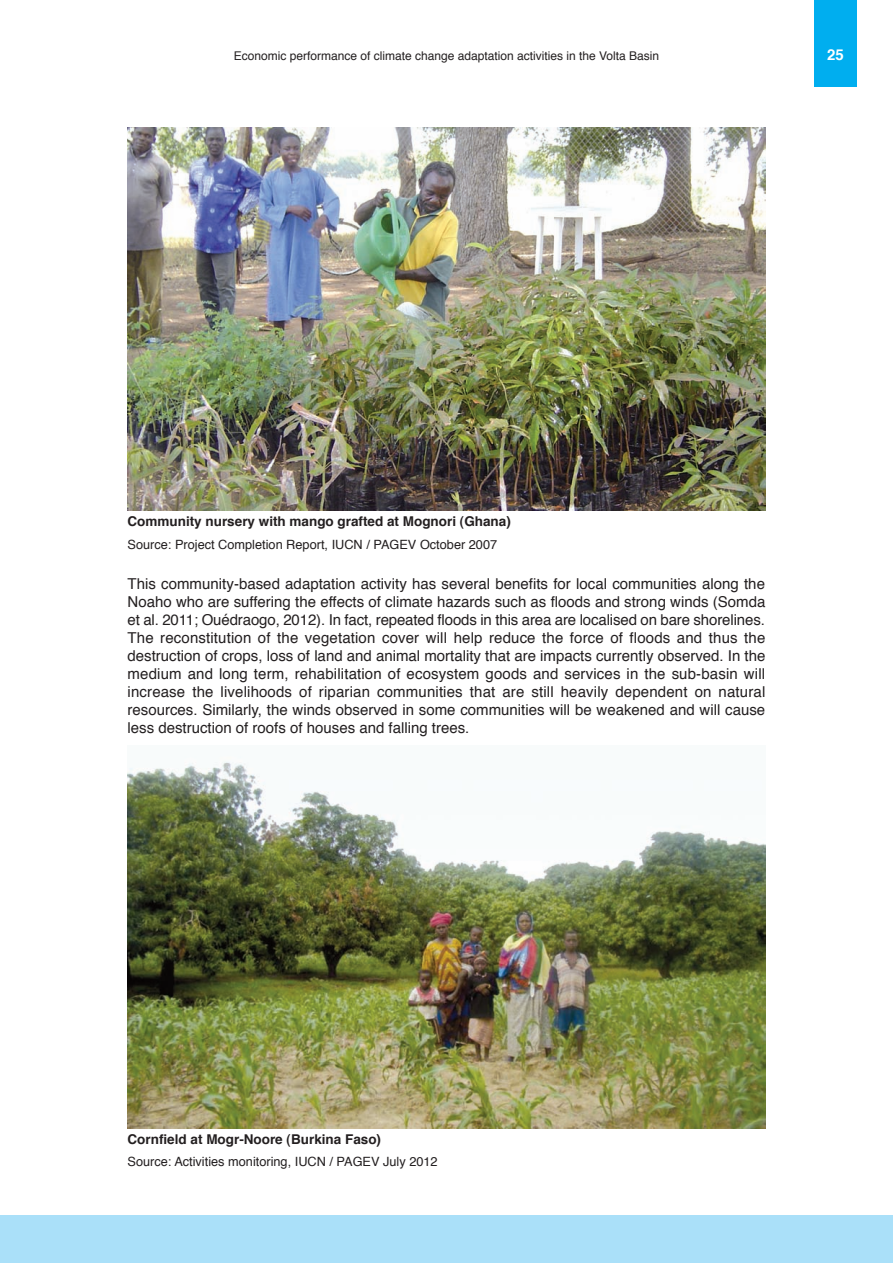
<style>
.page{position:relative;width:893px;height:1263px;background:#fff}
.page>*{position:absolute;margin:0;border:0;box-sizing:border-box;transform-origin:0 0}
.t1{font:15px/18px "Helvetica";color:#231f20;text-align:justify}
.t2{font:700 15px "Helvetica";color:#fff}
.t3{font:700 13.5px "Helvetica";color:#231f20}
.t4{font:12.75px "Helvetica";color:#231f20}
.t5{font:12px "Helvetica";color:#231f20}
</style>
<div class="page">
<img style="left:128px;top:762px;width:637px;height:366px">
<div style="left:814px;top:0;width:43px;height:86px;background:#00aeef"></div>
<div style="left:0;top:1215px;width:893px;height:48px;background:#aae0f9"></div>
<img style="left:128px;top:128px;width:637px;height:382px">
<p class="t5" style="left:234px;top:50px;width:427px">Economic performance of climate change adaptation activities in the Volta Basin</p>
<p class="t2" style="left:827px;top:49px;width:18px">25</p>
<p class="t3" style="left:128px;top:516px;width:385px">Community nursery with mango grafted at Mognori (Ghana)</p>
<p class="t4" style="left:128px;top:539px;width:371px">Source: Project Completion Report, IUCN / PAGEV October 2007</p>
<p class="t1" style="left:128px;top:576px;width:639px">This community-based adaptation activity has several benefits for local communities along the Noaho who are suffering the effects of climate hazards such as floods and strong winds (Somda et al. 2011; Ouédraogo, 2012). In fact, repeated floods in this area are localised on bare shorelines.<br>The reconstitution of the vegetation cover will help reduce the force of floods and thus the destruction of crops, loss of land and animal mortality that are impacts currently observed. In the medium and long term, rehabilitation of ecosystem goods and services in the sub-basin will increase the livelihoods of riparian communities that are still heavily dependent on natural resources. Similarly, the winds observed in some communities will be weakened and will cause less destruction of roofs of houses and falling trees.</p>
<p class="t3" style="left:128px;top:1133px;width:255px">Cornfield at Mogr-Noore (Burkina Faso)</p>
<p class="t4" style="left:128px;top:1156px;width:312px">Source: Activities monitoring, IUCN / PAGEV July 2012</p>
</div>
